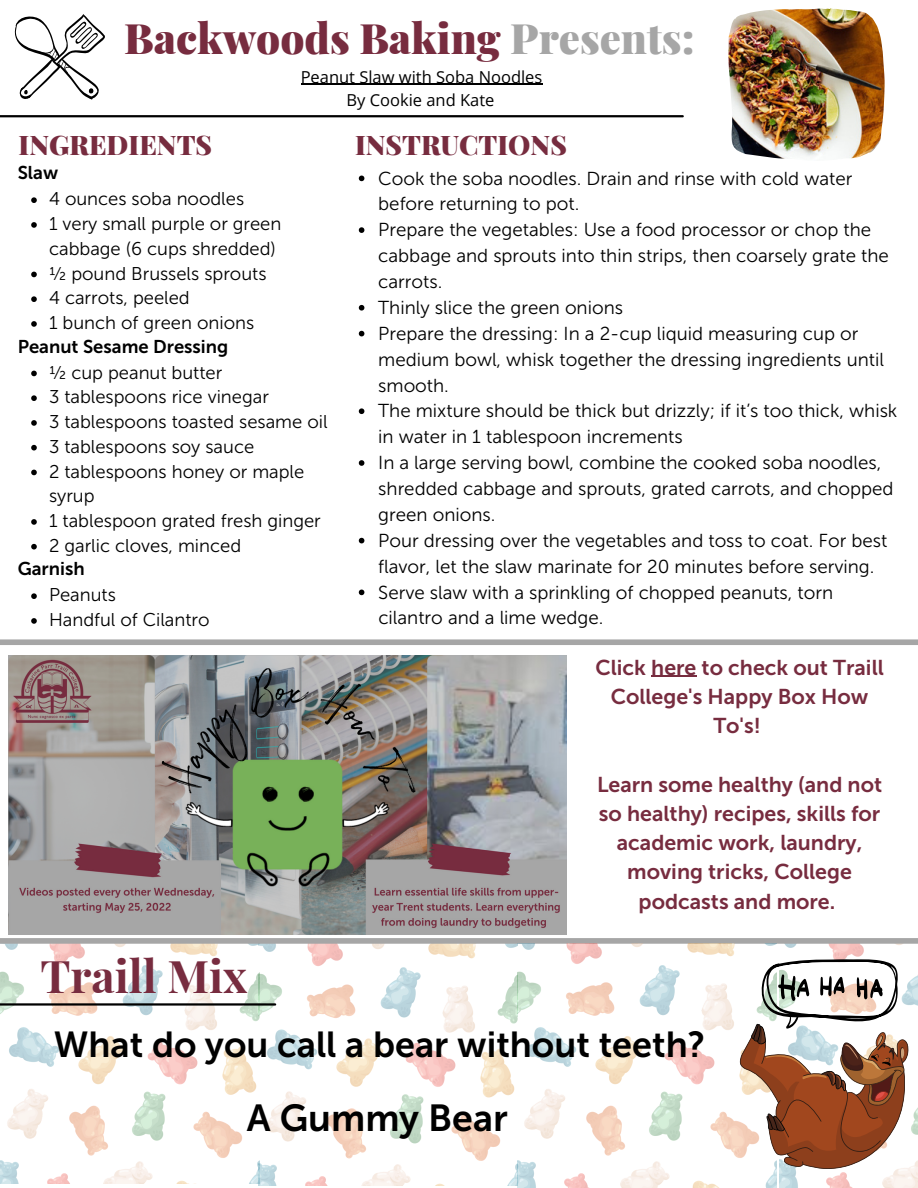
<style>
.page{position:relative;width:918px;height:1188px;background:#fff}
.page>*{position:absolute;margin:0;border:0;box-sizing:border-box;transform-origin:0 0}
.t1{font:700 45px "Playfair Display";color:#772c3f}
.t2{font:900 42px "Playfair Display";color:#772c3f}
.t3{font:37.5px "Museo Sans 700";color:#000}
.t4{font:36px "Museo Sans 700";color:#000}
.t5{font:900 27px "Playfair Display";color:#772c3f}
.t6{font:21.45px/29.2px "Museo Sans 700";color:#772c3f;text-align:center}
.t7{font:18.75px/26px "Museo Sans 300";color:#000}
.t8{font:18.45px/24.8px "Museo Sans 300";color:#000}
.t9{font:18.45px "Museo Sans 700";color:#000}
.t10{font:16.5px/23.7px "Open Sans";color:#000;text-align:center}
.s1{color:#a6a6a6}
</style>
<div class="page">
<hr style="left:0;top:115px;width:683px;height:2px;background:#000">
<hr style="left:301px;top:84px;width:241px;height:1px;background:#000">
<svg style="left:14px;top:14px;width:91px;height:86px"></svg>
<svg style="left:31px;top:197px;width:6px;height:6px"></svg>
<svg style="left:31px;top:222px;width:6px;height:6px"></svg>
<svg style="left:31px;top:272px;width:6px;height:5px"></svg>
<svg style="left:31px;top:296px;width:6px;height:6px"></svg>
<svg style="left:31px;top:321px;width:6px;height:6px"></svg>
<svg style="left:31px;top:371px;width:6px;height:5px"></svg>
<svg style="left:31px;top:395px;width:6px;height:6px"></svg>
<svg style="left:31px;top:420px;width:6px;height:6px"></svg>
<svg style="left:31px;top:445px;width:6px;height:6px"></svg>
<svg style="left:31px;top:470px;width:6px;height:5px"></svg>
<img style="left:728px;top:8px;width:156px;height:151px">
<svg style="left:359px;top:176px;width:5px;height:5px"></svg>
<svg style="left:359px;top:227px;width:5px;height:6px"></svg>
<svg style="left:359px;top:305px;width:5px;height:6px"></svg>
<svg style="left:359px;top:331px;width:5px;height:5px"></svg>
<svg style="left:359px;top:408px;width:5px;height:6px"></svg>
<svg style="left:359px;top:460px;width:5px;height:6px"></svg>
<img style="left:0;top:944px;width:259px;height:239px">
<img style="left:259px;top:944px;width:258px;height:242px">
<hr style="left:0;top:1003px;width:275px;height:3px;background:#000">
<img style="left:779px;top:944px;width:139px;height:244px">
<div style="left:0;top:938px;width:918px;height:6px;background:#a6a6a6"></div>
<img style="left:9px;top:655px;width:558px;height:279px">
<div style="left:0;top:639px;width:918px;height:6px;background:#a6a6a6"></div>
<img style="left:517px;top:944px;width:259px;height:244px">
<svg style="left:740px;top:959px;width:168px;height:210px"></svg>
<hr style="left:651px;top:676px;width:45px;height:1px;background:#772c3f">
<svg style="left:31px;top:519px;width:6px;height:6px"></svg>
<svg style="left:31px;top:544px;width:6px;height:6px"></svg>
<svg style="left:31px;top:593px;width:6px;height:6px"></svg>
<svg style="left:31px;top:618px;width:6px;height:6px"></svg>
<svg style="left:359px;top:538px;width:5px;height:5px"></svg>
<svg style="left:359px;top:590px;width:5px;height:5px"></svg>
<h1 class="t2" style="left:124px;top:9px;width:572px">Backwoods Baking <span class="s1">Presents:</span></h1>
<p class="t10" style="left:301px;top:64px;width:243px">Peanut Slaw with Soba Noodles<br>By Cookie and Kate</p>
<p class="t5" style="left:355px;top:125px;width:213px">INSTRUCTIONS</p>
<p class="t7" style="left:378px;top:165px;width:476px">Cook the soba noodles. Drain and rinse with cold water before returning to pot.</p>
<p class="t7" style="left:378px;top:217px;width:512px">Prepare the vegetables: Use a food processor or chop the cabbage and sprouts into thin strips, then coarsely grate the carrots.</p>
<p class="t7" style="left:378px;top:295px;width:246px">Thinly slice the green onions</p>
<p class="t7" style="left:378px;top:321px;width:507px">Prepare the dressing: In a 2-cup liquid measuring cup or medium bowl, whisk together the dressing ingredients until smooth.</p>
<p class="t7" style="left:378px;top:398px;width:521px">The mixture should be thick but drizzly; if it’s too thick, whisk in water in 1 tablespoon increments</p>
<p class="t7" style="left:378px;top:450px;width:505px">In a large serving bowl, combine the cooked soba noodles,</p>
<h2 class="t5" style="left:19px;top:125px;width:195px">INGREDIENTS</h2>
<p class="t9" style="left:18px;top:162px;width:42px">Slaw</p>
<p class="t8" style="left:49px;top:187px;width:197px">4 ounces soba noodles</p>
<p class="t8" style="left:49px;top:212px;width:234px">1 very small purple or green cabbage (6 cups shredded)</p>
<p class="t8" style="left:49px;top:261px;width:219px">½ pound Brussels sprouts</p>
<p class="t8" style="left:49px;top:286px;width:142px">4 carrots, peeled</p>
<p class="t8" style="left:49px;top:311px;width:207px">1 bunch of green onions</p>
<p class="t9" style="left:18px;top:335px;width:212px">Peanut Sesame Dressing</p>
<p class="t8" style="left:49px;top:360px;width:175px">½ cup peanut butter</p>
<p class="t8" style="left:49px;top:385px;width:221px">3 tablespoons rice vinegar</p>
<p class="t8" style="left:49px;top:410px;width:280px">3 tablespoons toasted sesame oil</p>
<p class="t8" style="left:49px;top:434px;width:207px">3 tablespoons soy sauce</p>
<p class="t8" style="left:49px;top:459px;width:257px">2 tablespoons honey or maple</p>
<p class="t7" style="left:378px;top:476px;width:517px">shredded cabbage and sprouts, grated carrots, and chopped green onions.<br>Pour dressing over the vegetables and toss to coat. For best flavor, let the slaw marinate for 20 minutes before serving.<br>Serve slaw with a sprinkling of chopped peanuts, torn cilantro and a lime wedge.</p>
<p class="t8" style="left:49px;top:484px;width:273px">syrup<br>1 tablespoon grated fresh ginger<br>2 garlic cloves, minced</p>
<p class="t8" style="left:49px;top:583px;width:162px">Peanuts<br>Handful of Cilantro</p>
<p class="t9" style="left:18px;top:558px;width:69px">Garnish</p>
<p class="t6" style="left:595px;top:653px;width:290px">Click here to check out Traill<br>College's Happy Box How<br>To's!</p>
<p class="t1" style="left:40px;top:945px;width:209px">Traill Mix</p>
<p class="t6" style="left:597px;top:770px;width:287px">Learn some healthy (and not so healthy) recipes, skills for academic work, laundry, moving tricks, College podcasts and more.</p>
<p class="t4" style="left:54px;top:1023px;width:653px">What do you call a bear without teeth?</p>
<p class="t3" style="left:247px;top:1095px;width:263px">A Gummy Bear</p>
</div>
